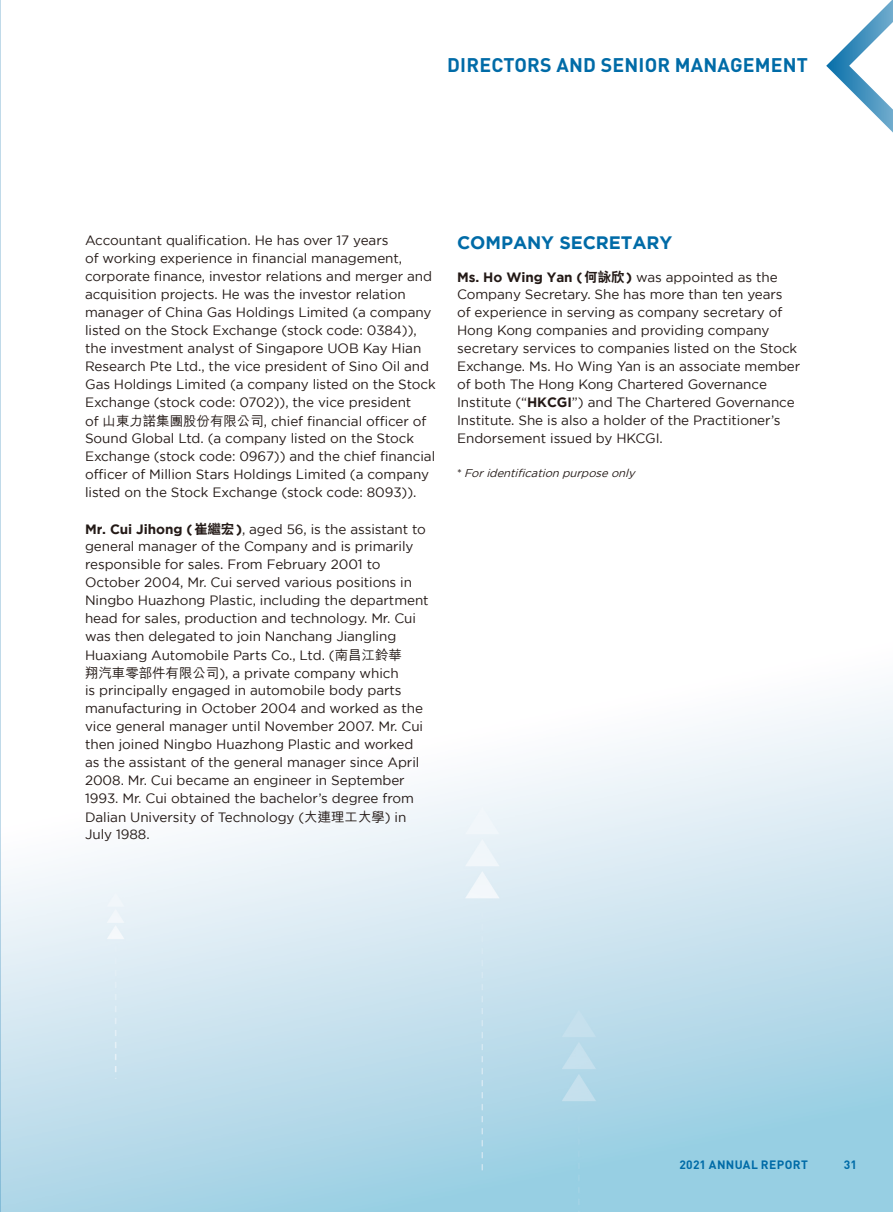
<style>
.page{position:relative;width:893px;height:1212px;background:#fff}
.page>*{position:absolute;margin:0;border:0;box-sizing:border-box;transform-origin:0 0}
.t1{font:700 19.5px "DINOT";letter-spacing:.01em;color:#006ba7}
.t2{font:700 18px "Gotham";letter-spacing:-.005em;color:#006ba7}
.t3{font:13.5px/18px "Gotham";letter-spacing:-.005em;color:#231916}
.t4{font:700 12px "DINOT";letter-spacing:.025em;color:#006ba7}
.t5{font:italic 11.25px "Gotham";color:#231916}
.s1{font-family:"M Hei HK";font-weight:500}
.s2{font-weight:700}
.s3{font-family:"C Hei 2 HK";font-weight:800}
.s4{font-style:normal}
</style>
<div class="page">
<hr style="left:0;top:0;width:1px;height:1212px;background:#006ba7">
<svg style="left:826px;top:0;width:67px;height:133px"></svg>
<h1 class="t1" style="left:447px;top:50px;width:362px">DIRECTORS AND SENIOR MANAGEMENT</h1>
<p class="t3" style="left:85px;top:231px;width:352px">Accountant qualification. He has over 17 years<br>of working experience in financial management, corporate finance, investor relations and merger and acquisition projects. He was the investor relation manager of China Gas Holdings Limited (a company listed on the Stock Exchange (stock code: 0384)), the investment analyst of Singapore UOB Kay Hian Research Pte Ltd., the vice president of Sino Oil and Gas Holdings Limited (a company listed on the Stock Exchange (stock code: 0702)), the vice president<br>of <span class="s1">山東力諾集團股份有限公司</span>, chief financial officer of Sound Global Ltd. (a company listed on the Stock Exchange (stock code: 0967)) and the chief financial officer of Million Stars Holdings Limited (a company listed on the Stock Exchange (stock code: 8093)).</p>
<p class="t3" style="left:85px;top:520px;width:345px"><span class="s2">Mr. Cui Jihong (</span><span class="s3">崔繼宏</span><span class="s2">)</span>, aged 56, is the assistant to general manager of the Company and is primarily responsible for sales. From February 2001 to October 2004, Mr. Cui served various positions in Ningbo Huazhong Plastic, including the department head for sales, production and technology. Mr. Cui was then delegated to join Nanchang Jiangling Huaxiang Automobile Parts Co., Ltd. (<span class="s1">南昌江鈴華<br>翔汽車零部件有限公司</span>), a private company which<br>is principally engaged in automobile body parts manufacturing in October 2004 and worked as the vice general manager until November 2007. Mr. Cui then joined Ningbo Huazhong Plastic and worked as the assistant of the general manager since April 2008. Mr. Cui became an engineer in September 1993. Mr. Cui obtained the bachelor’s degree from Dalian University of Technology (<span class="s1">大連理工大學</span>) in July 1988.</p>
<h2 class="t2" style="left:457px;top:232px;width:217px">COMPANY SECRETARY</h2>
<p class="t3" style="left:457px;top:268px;width:345px"><span class="s2">Ms. Ho Wing Yan (</span><span class="s3">何詠欣</span><span class="s2">)</span> was appointed as the Company Secretary. She has more than ten years<br>of experience in serving as company secretary of Hong Kong companies and providing company secretary services to companies listed on the Stock Exchange. Ms. Ho Wing Yan is an associate member of both The Hong Kong Chartered Governance Institute (“<span class="s2">HKCGI</span>”) and The Chartered Governance Institute. She is also a holder of the Practitioner’s Endorsement issued by HKCGI.</p>
<p class="t5" style="left:457px;top:467px;width:182px"><span class="s4">*</span> Foridentification purpose only</p>
<p class="t4" style="left:679px;top:1156px;width:130px">2021 ANNUAL REPORT</p>
<p class="t4" style="left:844px;top:1156px;width:15px">31</p>
</div>
